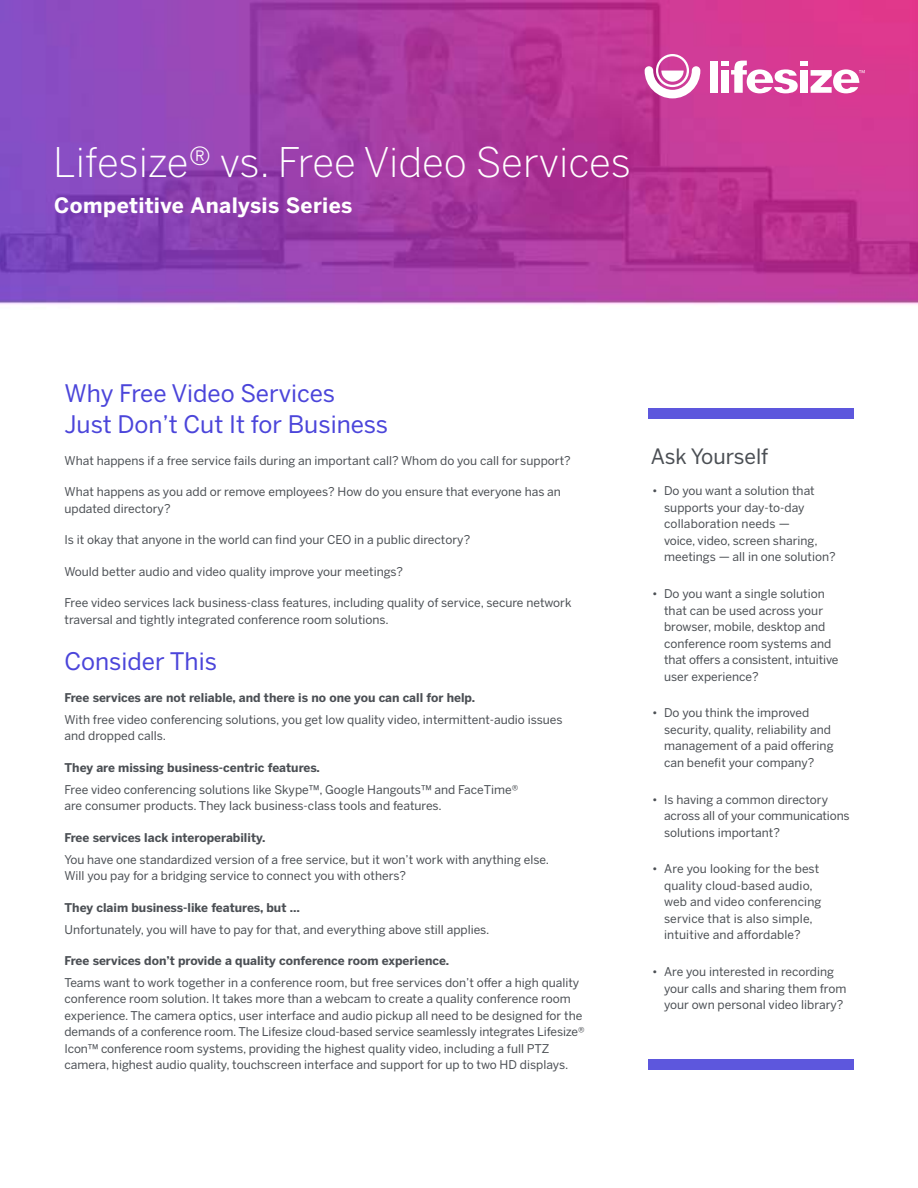
<style>
.page{position:relative;width:918px;height:1188px;background:#fff}
.page>*{position:absolute;margin:0;border:0;box-sizing:border-box;transform-origin:0 0}
.t1{font:300 40.5px "Benton Sans";color:#fff}
.t2{font:24px/31.5px "Benton Sans";color:#4b45da}
.t3{font:700 21px "Benton Sans";letter-spacing:.015em;color:#fff}
.t4{font:21px "Benton Sans";color:#4b4f54}
.t5{font:12px/16.5px "Benton Sans";color:#4b4f54}
.t6{font:700 12px "Benton Sans";color:#4b4f54}
</style>
<div class="page">
<img style="left:0;top:0;width:918px;height:305px">
<div style="left:648px;top:1059px;width:205px;height:11px;background:#5d57dd"></div>
<div style="left:648px;top:408px;width:205px;height:10px;background:#5d57dd"></div>
<svg style="left:645px;top:54px;width:55px;height:44px"></svg>
<div style="left:721px;top:61px;width:8px;height:5px;background:#fff"></div>
<div style="left:721px;top:70px;width:8px;height:23px;background:#fff"></div>
<div style="left:710px;top:61px;width:8px;height:32px;background:#fff"></div>
<div style="left:800px;top:61px;width:8px;height:5px;background:#fff"></div>
<div style="left:800px;top:70px;width:8px;height:23px;background:#fff"></div>
<svg style="left:731px;top:61px;width:67px;height:32px"></svg>
<svg style="left:811px;top:69px;width:54px;height:24px"></svg>
<h1 class="t1" style="left:53px;top:138px;width:579px">Lifesize® vs. Free Video Services</h1>
<h3 class="t3" style="left:54px;top:192px;width:300px">Competitive Analysis Series</h3>
<h2 class="t2" style="left:64px;top:377px;width:325px">Why Free Video Services<br>Just Don’t Cut It for Business</h2>
<p class="t5" style="left:64px;top:452px;width:508px">What happens if a free service fails during an important call? Whom do you call for support?</p>
<p class="t5" style="left:64px;top:484px;width:498px">What happens as you add or remove employees? How do you ensure that everyone has an updated directory?</p>
<p class="t5" style="left:64px;top:532px;width:407px">Is it okay that anyone in the world can find your CEO in a public directory?</p>
<p class="t5" style="left:64px;top:563px;width:340px">Would better audio and video quality improve your meetings?</p>
<p class="t5" style="left:64px;top:595px;width:509px">Free video services lack business-class features, including quality of service, secure network traversal and tightly integrated conference room solutions.</p>
<h2 class="t2" style="left:64px;top:646px;width:154px">Consider This</h2>
<p class="t6" style="left:64px;top:690px;width:412px">Free services are not reliable, and there is no one you can call for help.</p>
<p class="t5" style="left:64px;top:711px;width:500px">With free video conferencing solutions, you get low quality video, intermittent-audio issues and dropped calls.</p>
<p class="t6" style="left:64px;top:760px;width:257px">They are missing business-centric features.</p>
<p class="t5" style="left:64px;top:781px;width:455px">Free video conferencing solutions like Skype™, Google Hangouts™ and FaceTime® are consumer products. They lack business-class tools and features.</p>
<p class="t6" style="left:64px;top:830px;width:203px">Free services lack interoperability.</p>
<p class="t5" style="left:64px;top:851px;width:486px">You have one standardized version of a free service, but it won’t work with anything else.<br>Will you pay for a bridging service to connect you with others?</p>
<p class="t6" style="left:64px;top:900px;width:237px">They claim business-like features, but …</p>
<p class="t5" style="left:64px;top:921px;width:427px">Unfortunately, you will have to pay for that, and everything above still applies.</p>
<p class="t6" style="left:64px;top:954px;width:386px">Free services don’t provide a quality conference room experience.</p>
<p class="t5" style="left:64px;top:974px;width:522px">Teams want to work together in a conference room, but free services don’t offer a high quality conference room solution. It takes more than a webcam to create a quality conference room experience. The camera optics, user interface and audio pickup all need to be designed for the demands of a conference room. The Lifesize cloud-based service seamlessly integrates Lifesize® Icon™ conference room systems, providing the highest quality video, including a full PTZ camera, highest audio quality, touchscreen interface and support for up to two HD displays.</p>
<h3 class="t4" style="left:651px;top:444px;width:119px">Ask Yourself</h3>
<p class="t5" style="left:664px;top:483px;width:173px;text-indent:-12px">• Do you want a solution that supports your day-to-day collaboration needs —<br>voice, video, screen sharing, meetings — all in one solution?</p>
<p class="t5" style="left:664px;top:585px;width:176px;text-indent:-12px">• Do you want a single solution that can be used across your browser, mobile, desktop and conference room systems and that offers a consistent, intuitive user experience?</p>
<p class="t5" style="left:664px;top:705px;width:171px;text-indent:-12px">• Do you think the improved security, quality, reliability and management of a paid offering can benefit your company?</p>
<p class="t5" style="left:664px;top:791px;width:187px;text-indent:-12px">• Is having a common directory across all of your communications solutions important?</p>
<p class="t5" style="left:664px;top:861px;width:159px;text-indent:-12px">• Are you looking for the best quality cloud-based audio, web and video conferencing service that is also simple, intuitive and affordable?</p>
<p class="t5" style="left:664px;top:963px;width:184px;text-indent:-12px">• Are you interested in recording your calls and sharing them from your own personal video library?</p>
</div>
